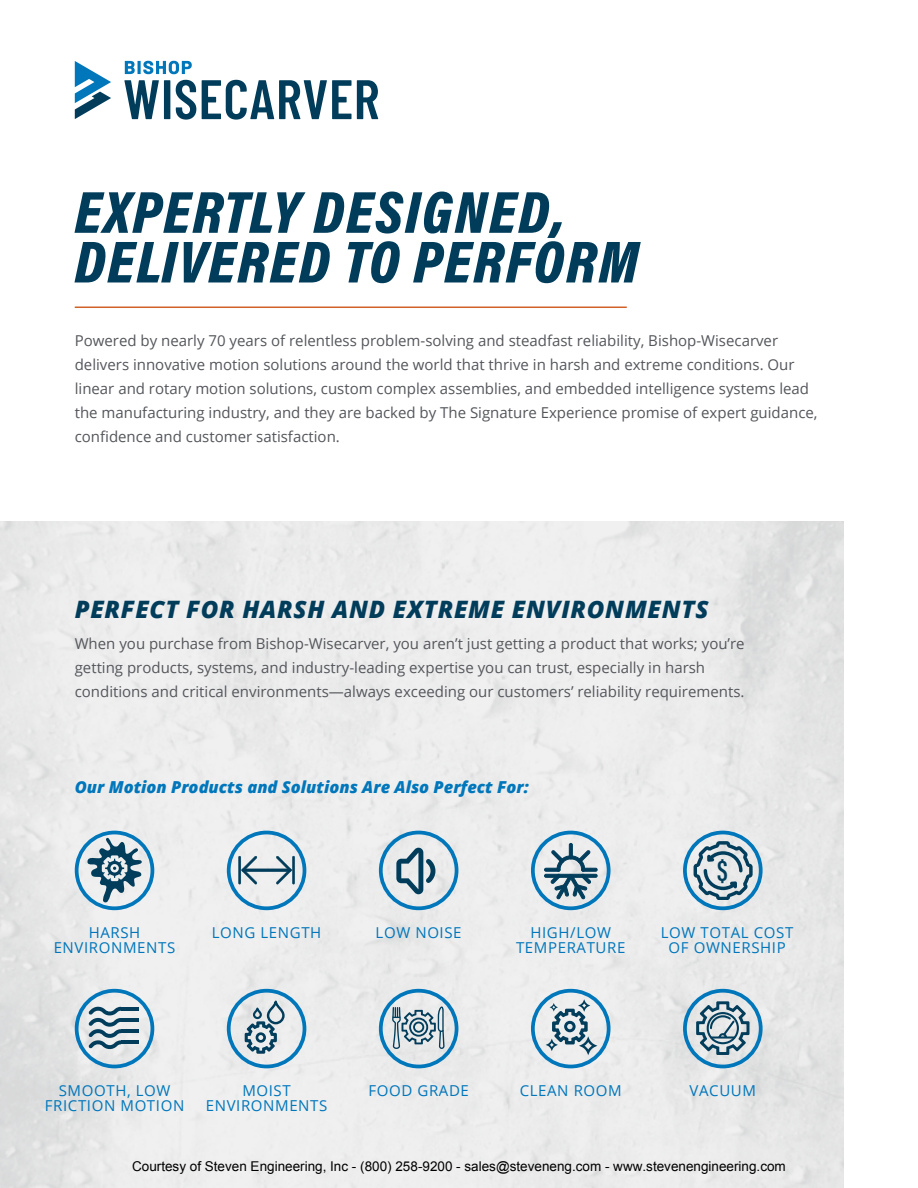
<style>
.page{position:relative;width:918px;height:1188px;background:#fff}
.page>*{position:absolute;margin:0;border:0;box-sizing:border-box;transform-origin:0 0}
.t1{font:italic 900 60px/49.7px "Acumin Pro Cond";letter-spacing:.035em;color:#013d5b}
.t2{font:italic 800 24px "Open Sans";letter-spacing:.03em;color:#013d5b}
.t3{font:italic 800 16.5px "Open Sans";color:#0076bb}
.t4{font:15px/24px "Open Sans";color:#54565b}
.t5{font:15px/15px "Open Sans";letter-spacing:.04em;color:#0076bb;text-align:center}
.t6{font:13.5px "Arial";color:#000}
</style>
<div class="page">
<svg style="left:75px;top:61px;width:36px;height:58px"></svg>
<svg style="left:124px;top:80px;width:46px;height:39px"></svg>
<svg style="left:176px;top:80px;width:20px;height:40px"></svg>
<svg style="left:202px;top:80px;width:176px;height:40px"></svg>
<svg style="left:125px;top:61px;width:67px;height:13px"></svg>
<hr style="left:75px;top:307px;width:552px;height:1px;background:#d16127">
<img style="left:0;top:522px;width:843px;height:666px">
<div style="left:75px;top:831px;width:79px;height:79px;border:4px solid #0076bb;border-radius:50%"></div>
<div style="left:75px;top:989px;width:79px;height:79px;border:4px solid #0076bb;border-radius:50%"></div>
<div style="left:379px;top:831px;width:79px;height:79px;border:4px solid #0076bb;border-radius:50%"></div>
<div style="left:379px;top:989px;width:79px;height:79px;border:4px solid #0076bb;border-radius:50%"></div>
<div style="left:227px;top:831px;width:79px;height:79px;border:4px solid #0076bb;border-radius:50%"></div>
<div style="left:227px;top:989px;width:79px;height:79px;border:4px solid #0076bb;border-radius:50%"></div>
<div style="left:531px;top:831px;width:80px;height:79px;border:4px solid #0076bb;border-radius:50%"></div>
<div style="left:531px;top:989px;width:80px;height:79px;border:4px solid #0076bb;border-radius:50%"></div>
<div style="left:683px;top:831px;width:80px;height:79px;border:4px solid #0076bb;border-radius:50%"></div>
<div style="left:683px;top:989px;width:80px;height:79px;border:4px solid #0076bb;border-radius:50%"></div>
<svg style="left:396px;top:848px;width:41px;height:46px;background:#98adb8"></svg>
<svg style="left:392px;top:1006px;width:53px;height:43px;background:#a2b4be"></svg>
<div style="left:544px;top:874px;width:53px;height:4px;border:1px solid #023d5b;border-radius:2px"></div>
<div style="left:544px;top:868px;width:16px;height:4px;border:1px solid #023d5b;border-radius:2px"></div>
<div style="left:581px;top:868px;width:16px;height:4px;border:1px solid #023d5b;border-radius:2px"></div>
<div style="left:569px;top:843px;width:4px;height:16px;border:1px solid #023d5b;border-radius:2px"></div>
<svg style="left:550px;top:850px;width:42px;height:50px;background:#88a1ad"></svg>
<svg style="left:241px;top:856px;width:16px;height:28px"></svg>
<hr style="left:238px;top:856px;width:3px;height:28px;background:#013d5b">
<hr style="left:245px;top:869px;width:47px;height:3px;background:#013d5b">
<svg style="left:276px;top:856px;width:16px;height:28px"></svg>
<hr style="left:292px;top:856px;width:3px;height:28px;background:#013d5b">
<svg style="left:87px;top:838px;width:55px;height:64px"></svg>
<hr style="left:121px;top:1007px;width:18px;height:4px;background:#023d5b">
<hr style="left:121px;top:1018px;width:18px;height:4px;background:#023d5b">
<hr style="left:121px;top:1029px;width:18px;height:4px;background:#023d5b">
<svg style="left:89px;top:1006px;width:32px;height:44px"></svg>
<hr style="left:121px;top:1040px;width:18px;height:4px;background:#023d5b">
<svg style="left:244px;top:1021px;width:34px;height:33px"></svg>
<div style="left:267px;top:1001px;width:18px;height:23px;border:2px solid #023d5b;border-radius:8px"></div>
<div style="left:253px;top:1008px;width:9px;height:11px;border:2px solid #023d5b;border-radius:3px"></div>
<svg style="left:546px;top:999px;width:51px;height:56px"></svg>
<svg style="left:696px;top:1001px;width:53px;height:54px;background:#97acb7"></svg>
<svg style="left:694px;top:841px;width:58px;height:59px;background:#9eb3be"></svg>
<h1 class="t1" style="left:75px;top:186px;width:565px">EXPERTLY DESIGNED,<br>DELIVERED TO PERFORM</h1>
<p class="t4" style="left:75px;top:328px;width:744px">Powered by nearly 70 years of relentless problem-solving and steadfast reliability, Bishop-Wisecarver delivers innovative motion solutions around the world that thrive in harsh and extreme conditions. Our linear and rotary motion solutions, custom complex assemblies, and embedded intelligence systems lead the manufacturing industry, and they are backed by The Signature Experience promise of expert guidance, confidence and customer satisfaction.</p>
<h2 class="t2" style="left:75px;top:591px;width:635px">PERFECT FOR HARSH AND EXTREME ENVIRONMENTS</h2>
<p class="t4" style="left:75px;top:631px;width:671px">When you purchase from Bishop-Wisecarver, you aren’t just getting a product that works; you’re getting products, systems, and industry-leading expertise you can trust, especially in harsh conditions and critical environments—always exceeding our customers’ reliability requirements.</p>
<p class="t3" style="left:75px;top:774px;width:456px">Our Motion Products and Solutions Are Also Perfect For:</p>
<p class="t5" style="left:54px;top:925px;width:123px">HARSH<br>ENVIRONMENTS</p>
<p class="t5" style="left:376px;top:925px;width:88px">LOW NOISE</p>
<p class="t5" style="left:212px;top:925px;width:111px">LONG LENGTH</p>
<p class="t5" style="left:516px;top:925px;width:111px">HIGH/LOW<br>TEMPERATURE</p>
<p class="t5" style="left:661px;top:925px;width:134px">LOW TOTAL COST<br>OF OWNERSHIP</p>
<p class="t5" style="left:59px;top:1083px;width:113px">SMOOTH, LOW</p>
<p class="t5" style="left:368px;top:1083px;width:102px">FOOD GRADE</p>
<p class="t5" style="left:45px;top:1098px;width:141px">FRICTION MOTION</p>
<p class="t5" style="left:206px;top:1083px;width:123px">MOIST<br>ENVIRONMENTS</p>
<p class="t5" style="left:520px;top:1083px;width:104px">CLEAN ROOM</p>
<p class="t5" style="left:690px;top:1083px;width:68px">VACUUM</p>
<p class="t6" style="left:132px;top:1157px;width:655px">Courtesy of Steven Engineering, Inc - (800) 258-9200 - sales@steveneng.com - www.stevenengineering.com</p>
</div>
